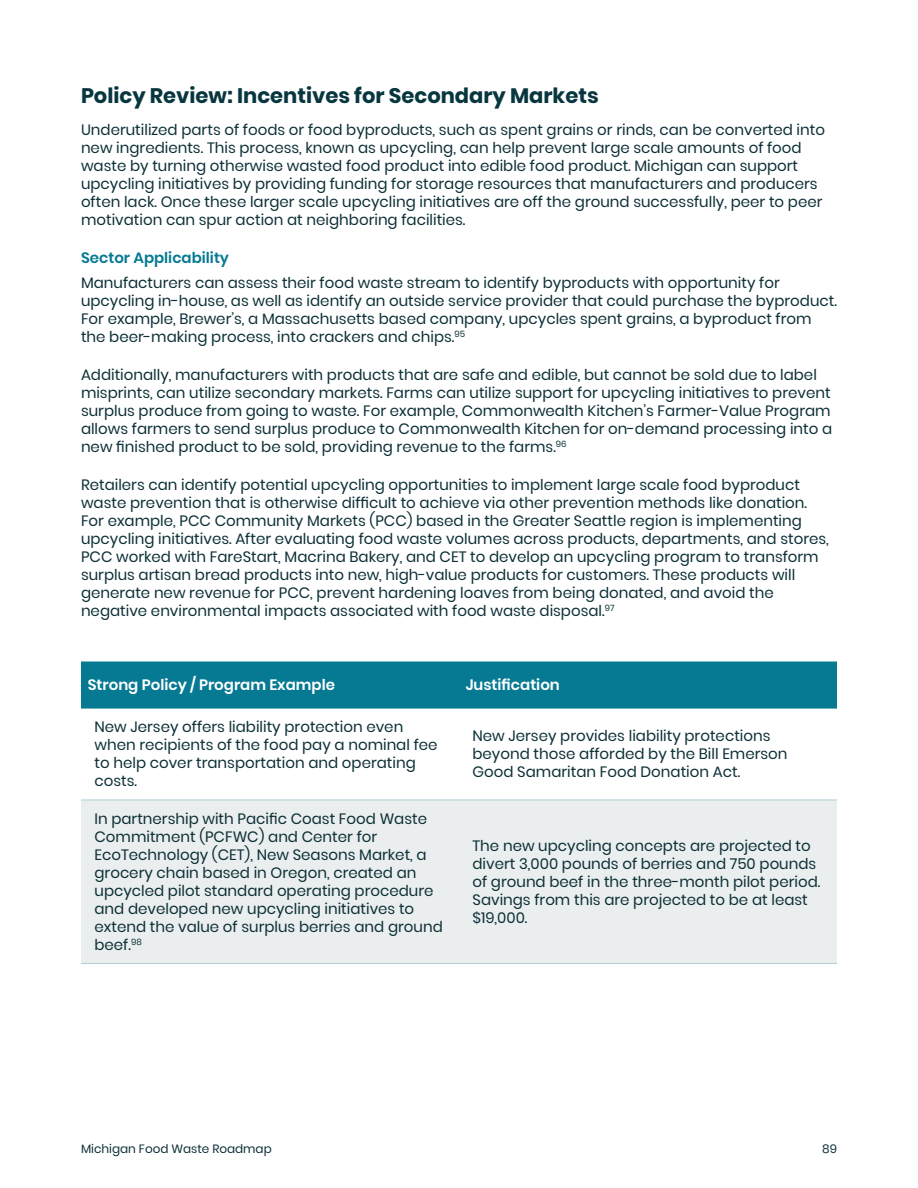
<style>
.page{position:relative;width:918px;height:1188px;background:#fff}
.page>*{position:absolute;margin:0;border:0;box-sizing:border-box;transform-origin:0 0}
.t1{font:700 21px "Poppins";color:#07363f}
.t2{font:15px/18px "Poppins";color:#0d3037}
.t3{font:600 15px "Poppins";color:#fff}
.t4{font:600 15px "Poppins";color:#067a93}
.t5{font:12px "Poppins";color:#0d3037}
</style>
<div class="page">
<div style="left:81px;top:662px;width:756px;height:47px;background:#067a93"></div>
<svg style="left:81px;top:799px;width:756px;height:1px"></svg>
<div style="left:81px;top:801px;width:756px;height:162px;background:#eaeeee"></div>
<hr style="left:81px;top:800px;width:378px;height:1px;background:#b0d0d7">
<hr style="left:459px;top:800px;width:378px;height:1px;background:#b0d0d7">
<hr style="left:81px;top:963px;width:378px;height:1px;background:#b0d0d7">
<hr style="left:459px;top:963px;width:378px;height:1px;background:#b0d0d7">
<h1 class="t1" style="left:81px;top:84px;width:519px">Policy Review: Incentives for Secondary Markets</h1>
<p class="t2" style="left:81px;top:120px;width:746px">Underutilized parts of foods or food byproducts, such as spent grains or rinds, can be converted into new ingredients. This process, known as upcycling, can help prevent large scale amounts of food waste by turning otherwise wasted food product into edible food product. Michigan can support upcycling initiatives by providing funding for storage resources that manufacturers and producers often lack. Once these larger scale upcycling initiatives are off the ground successfully, peer to peer motivation can spur action at neighboring facilities.</p>
<p class="t4" style="left:81px;top:249px;width:150px">Sector Applicability</p>
<p class="t2" style="left:81px;top:273px;width:758px">Manufacturers can assess their food waste stream to identify byproducts with opportunity for upcycling in-house, as well as identify an outside service provider that could purchase the byproduct.<br>For example, Brewer’s, a Massachusetts based company, upcycles spent grains, a byproduct from the beer-making process, into crackers and chips.<sup>95</sup></p>
<p class="t2" style="left:81px;top:366px;width:753px">Additionally, manufacturers with products that are safe and edible, but cannot be sold due to label misprints, can utilize secondary markets. Farms can utilize support for upcycling initiatives to prevent surplus produce from going to waste. For example, Commonwealth Kitchen’s Farmer-Value Program allows farmers to send surplus produce to Commonwealth Kitchen for on-demand processing into a new finished product to be sold, providing revenue to the farms.<sup>96</sup></p>
<p class="t2" style="left:81px;top:476px;width:749px">Retailers can identify potential upcycling opportunities to implement large scale food byproduct waste prevention that is otherwise difficult to achieve via other prevention methods like donation.<br>For example, PCC Community Markets (PCC) based in the Greater Seattle region is implementing upcycling initiatives. After evaluating food waste volumes across products, departments, and stores, PCC worked with FareStart, Macrina Bakery, and CET to develop an upcycling program to transform surplus artisan bread products into new, high-value products for customers. These products will generate new revenue for PCC, prevent hardening loaves from being donated, and avoid the negative environmental impacts associated with food waste disposal.<sup>97</sup></p>
<p class="t3" style="left:88px;top:676px;width:249px">Strong Policy / Program Example</p>
<p class="t3" style="left:466px;top:676px;width:96px">Justification</p>
<p class="t2" style="left:95px;top:718px;width:345px">New Jersey offers liability protection even when recipients of the food pay a nominal fee to help cover transportation and operating costs.</p>
<p class="t2" style="left:472px;top:727px;width:317px">New Jersey provides liability protections beyond those afforded by the Bill Emerson<br>Good Samaritan Food Donation Act.</p>
<p class="t2" style="left:95px;top:810px;width:350px">In partnership with Pacific Coast Food Waste Commitment (PCFWC) and Center for EcoTechnology (CET), New Seasons Market, a grocery chain based in Oregon, created an upcycled pilot standard operating procedure and developed new upcycling initiatives to extend the value of surplus berries and ground beef.<sup>98</sup></p>
<p class="t2" style="left:472px;top:837px;width:349px">The new upcycling concepts are projected to divert 3,000 pounds of berries and 750 pounds of ground beef in the three-month pilot period.<br>Savings from this are projected to be at least $19,000.</p>
<p class="t5" style="left:81px;top:1141px;width:192px">Michigan Food Waste Roadmap</p>
<p class="t5" style="left:822px;top:1141px;width:16px">89</p>
</div>
